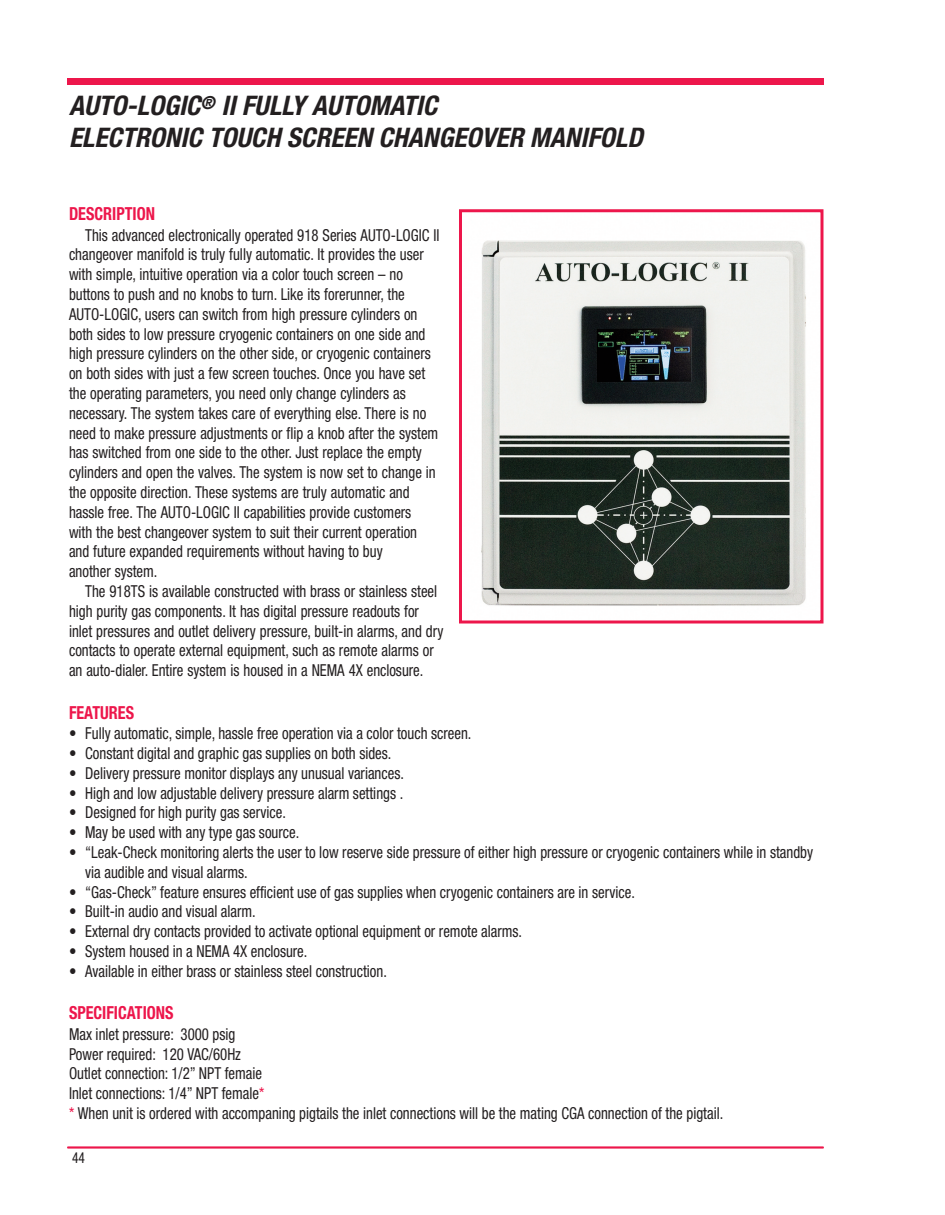
<style>
.page{position:relative;width:945px;height:1215px;background:#fff}
.page>*{position:absolute;margin:0;border:0;box-sizing:border-box;transform-origin:0 0}
.t1{font:italic 700 condensed 27px/31.5px "Helvetica Neue LT";color:#231f20}
.t2{font:700 condensed 18px "Helvetica Neue LT";color:#ed164b;scale:.9 1}
.t3{font:condensed 16.5px/19.8px "Helvetica Neue LT";color:#231f20;scale:.9 1}
.t4{font:condensed 15px "Helvetica Neue LT";color:#231f20;scale:.9 1}
.s1{color:#ed164b}
</style>
<div class="page">
<hr style="left:68px;top:1147px;width:756px;height:1px;background:#ed164b">
<div style="left:68px;top:78px;width:756px;height:7px;background:#ed164b"></div>
<img style="left:481px;top:240px;width:325px;height:366px">
<div style="left:459px;top:209px;width:365px;height:415px;border:3px solid #ed164b"></div>
<h1 class="t1" style="left:69px;top:92px;width:575px">AUTO-LOGIC<sup>®</sup> II FULLY AUTOMATIC<br>ELECTRONIC TOUCH SCREEN CHANGEOVER MANIFOLD</h1>
<p class="t2" style="left:69px;top:207px;width:97px">DESCRIPTION</p>
<p class="t3" style="left:69px;top:226px;width:413px;text-indent:16px">This advanced electronically operated 918 Series AUTO-LOGIC II changeover manifold is truly fully automatic. It provides the user with simple, intuitive operation via a color touch screen – no buttons to push and no knobs to turn. Like its forerunner, the AUTO-LOGIC, users can switch from high pressure cylinders on both sides to low pressure cryogenic containers on one side and high pressure cylinders on the other side, or cryogenic containers on both sides with just a few screen touches. Once you have set the operating parameters, you need only change cylinders as necessary. The system takes care of everything else. There is no need to make pressure adjustments or flip a knob after the system has switched from one side to the other. Just replace the empty cylinders and open the valves. The system is now set to change in the opposite direction. These systems are truly automatic and hassle free. The AUTO-LOGIC II capabilities provide customers<br>with the best changeover system to suit their current operation and future expanded requirements without having to buy<br>another system.</p>
<p class="t3" style="left:69px;top:583px;width:418px;text-indent:16px">The 918TS is available constructed with brass or stainless steel high purity gas components. It has digital pressure readouts for inlet pressures and outlet delivery pressure, built-in alarms, and dry contacts to operate external equipment, such as remote alarms or an auto-dialer. Entire system is housed in a NEMA 4X enclosure.</p>
<p class="t2" style="left:69px;top:706px;width:74px">FEATURES</p>
<p class="t3" style="left:69px;top:725px;width:449px">• Fully automatic, simple, hassle free operation via a color touch screen.</p>
<p class="t3" style="left:69px;top:745px;width:360px">• Constant digital and graphic gas supplies on both sides.</p>
<p class="t3" style="left:69px;top:765px;width:374px">• Delivery pressure monitor displays any unusual variances.</p>
<p class="t3" style="left:69px;top:784px;width:373px">• High and low adjustable delivery pressure alarm settings .</p>
<p class="t3" style="left:69px;top:804px;width:243px">• Designed for high purity gas service.</p>
<p class="t3" style="left:69px;top:824px;width:257px">• May be used with any type gas source.</p>
<p class="t3" style="left:85px;top:844px;width:810px;text-indent:-16px">• “Leak-Check monitoring alerts the user to low reserve side pressure of either high pressure or cryogenic containers while in standby via audible and visual alarms.</p>
<p class="t3" style="left:69px;top:883px;width:630px">• “Gas-Check” feature ensures efficient use of gas supplies when cryogenic containers are in service.</p>
<p class="t3" style="left:69px;top:903px;width:209px">• Built-in audio and visual alarm.</p>
<p class="t3" style="left:69px;top:923px;width:505px">• External dry contacts provided to activate optional equipment or remote alarms.</p>
<p class="t3" style="left:69px;top:943px;width:266px">• System housed in a NEMA 4X enclosure.</p>
<p class="t3" style="left:69px;top:963px;width:355px">• Available in either brass or stainless steel construction.</p>
<p class="t2" style="left:69px;top:1007px;width:118px">SPECIFICATIONS</p>
<p class="t3" style="left:69px;top:1026px;width:729px">Max inlet pressure: 3000 psig<br>Power required: 120 VAC/60Hz<br>Outlet connection: 1/2” NPT femaie<br>Inlet connections: 1/4” NPT female<span class="s1">*<br>*</span> When unit is ordered with accompaning pigtails the inlet connections will be the mating CGA connection of the pigtail.</p>
<p class="t4" style="left:72px;top:1152px;width:16px">44</p>
</div>
